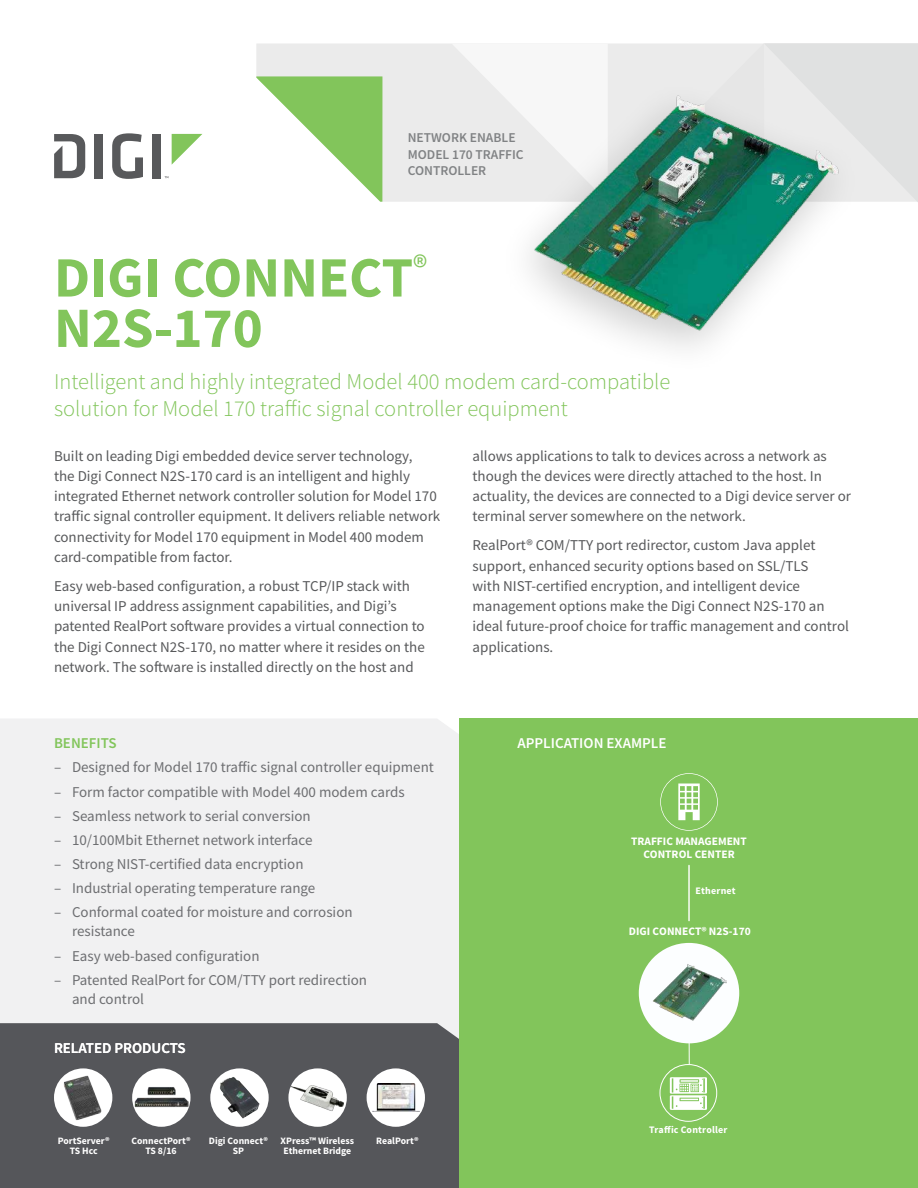
<style>
.page{position:relative;width:918px;height:1188px;background:#fff}
.page>*{position:absolute;margin:0;border:0;box-sizing:border-box;transform-origin:0 0}
.t1{font:700 57px/50.4px "Source Sans Pro";color:#82c55b}
.t2{font:300 22.5px/27px "Source Sans Pro";color:#82c55b}
.t3{font:15px/20.2px "Source Sans Pro";color:#58595b}
.t4{font:15px/19.5px "Source Sans Pro";color:#6d6e71}
.t5{font:600 15px "Source Sans Pro";color:#fff}
.t6{font:600 15px "Source Sans Pro";color:#82c55b}
.t7{font:600 13.5px/16.5px "Source Sans Pro";color:#808284}
.t8{font:700 11.4px/12.9px "Source Sans Pro";color:#fff;text-align:center}
.t9{font:700 10.05px "Source Sans Pro";letter-spacing:.02em;color:#fff}
.t10{font:700 9.75px/10.5px "Source Sans Pro";color:#fff;text-align:center}
</style>
<div class="page">
<div style="left:95px;top:134px;width:8px;height:44px;background:#58595b"></div>
<svg style="left:112px;top:133px;width:31px;height:46px"></svg>
<div style="left:152px;top:134px;width:9px;height:44px;background:#58595b"></div>
<svg style="left:172px;top:134px;width:30px;height:30px"></svg>
<svg style="left:54px;top:134px;width:31px;height:44px"></svg>
<div style="left:459px;top:718px;width:459px;height:470px;background:#82c55b"></div>
<div style="left:0;top:719px;width:459px;height:304px;background:#f1f1f2"></div>
<div style="left:0;top:1023px;width:459px;height:165px;background:#55565a"></div>
<div style="left:256px;top:44px;width:195px;height:158px;background:#ebebeb"></div>
<svg style="left:256px;top:76px;width:126px;height:126px"></svg>
<svg style="left:451px;top:43px;width:467px;height:159px;background:#e9e9e9"></svg>
<div style="left:54px;top:1068px;width:58px;height:59px;background:#fff;border-radius:50%"></div>
<img style="left:64px;top:1076px;width:37px;height:44px">
<div style="left:210px;top:1068px;width:59px;height:59px;background:#fff;border-radius:50%"></div>
<img style="left:220px;top:1077px;width:39px;height:42px">
<div style="left:367px;top:1068px;width:58px;height:59px;background:#fff;border-radius:50%"></div>
<img style="left:376px;top:1084px;width:40px;height:27px">
<div style="left:132px;top:1068px;width:59px;height:59px;background:#fff;border-radius:50%"></div>
<img style="left:134px;top:1086px;width:55px;height:23px">
<div style="left:288px;top:1068px;width:59px;height:59px;background:#fff;border-radius:50%"></div>
<img style="left:288px;top:1082px;width:56px;height:29px">
<hr style="left:688px;top:865px;width:2px;height:56px;background:#fff">
<div style="left:660px;top:1064px;width:57px;height:58px;border:1px solid #fff;border-radius:50%"></div>
<hr style="left:689px;top:994px;width:1px;height:71px;background:#fff">
<div style="left:639px;top:943px;width:100px;height:100px;background:#fcfeff;border-radius:50%"></div>
<img style="left:653px;top:964px;width:73px;height:57px">
<svg style="left:660px;top:773px;width:58px;height:58px"></svg>
<svg style="left:670px;top:1077px;width:37px;height:33px"></svg>
<img style="left:502px;top:43px;width:395px;height:305px">
<p class="t7" style="left:408px;top:130px;width:117px">NETWORK ENABLE<br>MODEL 170 TRAFFIC<br>CONTROLLER</p>
<h1 class="t1" style="left:54px;top:257px;width:375px">DIGI CONNECT<sup>®<br></sup>N2S-170</h1>
<h2 class="t2" style="left:54px;top:370px;width:618px">Intelligent and highly integrated Model 400 modem card-compatible solution for Model 170 traffic signal controller equipment</h2>
<p class="t3" style="left:54px;top:447px;width:388px">Built on leading Digi embedded device server technology,<br>the Digi Connect N2S-170 card is an intelligent and highly integrated Ethernet network controller solution for Model 170 traffic signal controller equipment. It delivers reliable network connectivity for Model 170 equipment in Model 400 modem card-compatible from factor.</p>
<p class="t3" style="left:54px;top:577px;width:372px">Easy web-based configuration, a robust TCP/IP stack with universal IP address assignment capabilities, and Digi’s patented RealPort software provides a virtual connection to the Digi Connect N2S-170, no matter where it resides on the network. The software is installed directly on the host and</p>
<p class="t6" style="left:54px;top:737px;width:64px">BENEFITS</p>
<p class="t4" style="left:54px;top:759px;width:382px">– Designed for Model 170 traffic signal controller equipment</p>
<p class="t4" style="left:54px;top:783px;width:352px">– Form factor compatible with Model 400 modem cards</p>
<p class="t4" style="left:54px;top:807px;width:258px">– Seamless network to serial conversion</p>
<p class="t4" style="left:54px;top:831px;width:260px">– 10/100Mbit Ethernet network interface</p>
<p class="t4" style="left:54px;top:855px;width:251px">– Strong NIST-certified data encryption</p>
<p class="t4" style="left:54px;top:879px;width:263px">– Industrial operating temperature range</p>
<p class="t4" style="left:72px;top:903px;width:282px;text-indent:-18px">– Conformal coated for moisture and corrosion resistance</p>
<p class="t4" style="left:54px;top:947px;width:207px">– Easy web-based configuration</p>
<p class="t4" style="left:72px;top:971px;width:297px;text-indent:-18px">– Patented RealPort for COM/TTY port redirection and control</p>
<p class="t5" style="left:54px;top:1042px;width:133px">RELATED PRODUCTS</p>
<p class="t10" style="left:58px;top:1136px;width:53px">PortServer®<br>TS Hcc</p>
<p class="t10" style="left:209px;top:1136px;width:61px">Digi Connect®<br>SP</p>
<p class="t10" style="left:132px;top:1136px;width:61px">ConnectPort®</p>
<p class="t10" style="left:376px;top:1136px;width:44px">RealPort®</p>
<p class="t10" style="left:145px;top:1146px;width:33px">TS 8/16</p>
<p class="t10" style="left:281px;top:1136px;width:75px;text-align:left">XPress™ Wireless<br>Ethernet Bridge</p>
<p class="t3" style="left:472px;top:447px;width:380px">allows applications to talk to devices across a network as though the devices were directly attached to the host. In actuality, the devices are connected to a Digi device server or terminal server somewhere on the network.</p>
<p class="t3" style="left:472px;top:537px;width:378px">RealPort® COM/TTY port redirector, custom Java applet support, enhanced security options based on SSL/TLS<br>with NIST-certified encryption, and intelligent device management options make the Digi Connect N2S-170 an ideal future-proof choice for traffic management and control applications.</p>
<p class="t5" style="left:518px;top:737px;width:151px">APPLICATION EXAMPLE</p>
<p class="t8" style="left:631px;top:835px;width:117px">TRAFFIC MANAGEMENT<br>CONTROL CENTER</p>
<p class="t9" style="left:696px;top:884px;width:42px">Ethernet</p>
<p class="t8" style="left:629px;top:925px;width:123px">DIGI CONNECT® N2S-170</p>
<p class="t9" style="left:649px;top:1124px;width:80px">Traffic Controller</p>
</div>
